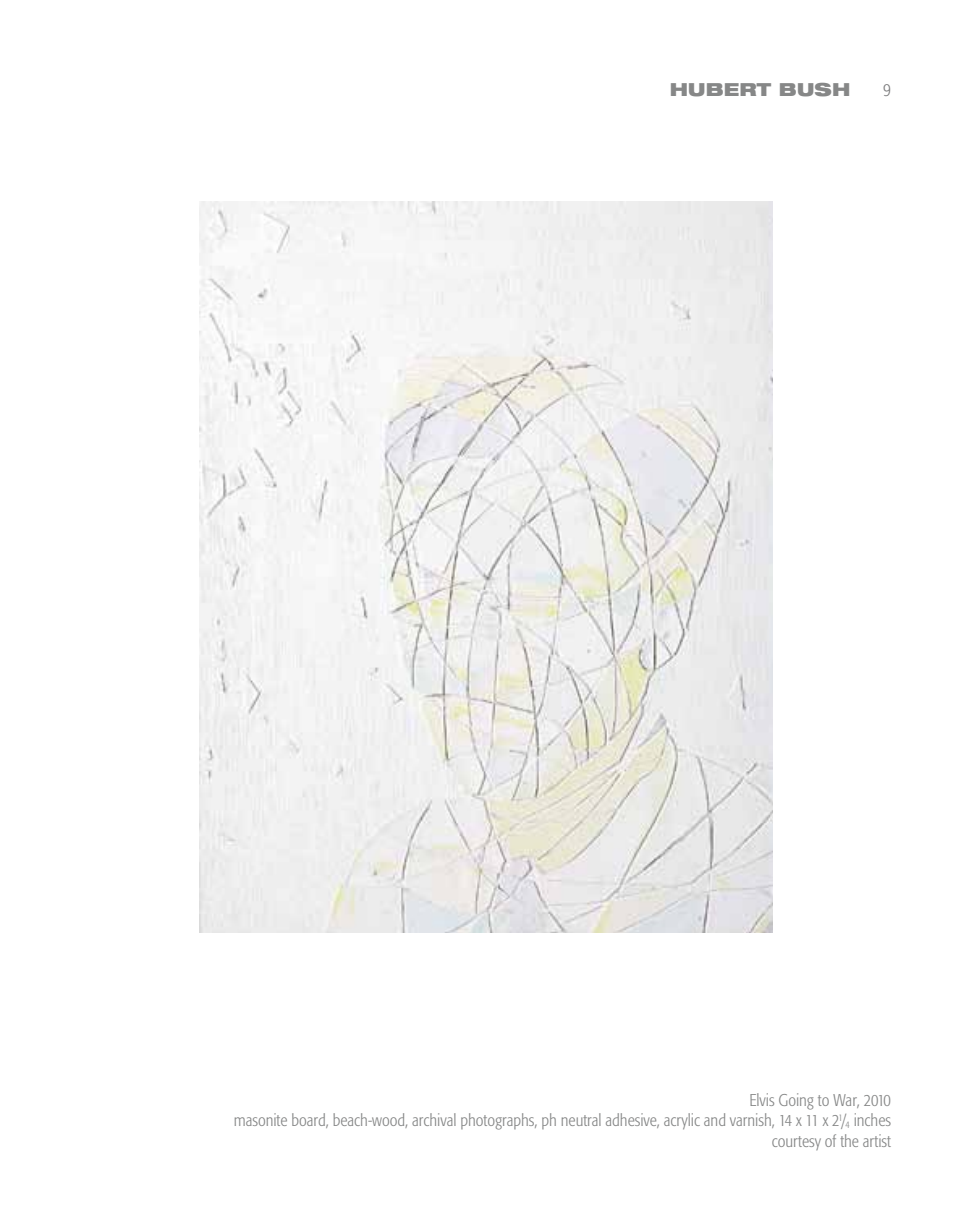
<style>
.page{position:relative;width:972px;height:1215px;background:#fff}
.page>*{position:absolute;margin:0;border:0;box-sizing:border-box;transform-origin:0 0}
.t1{font:900 expanded 18px "Helvetica Neue";letter-spacing:.01em;color:#868787}
.t2{font:300 condensed 18px "Formata";color:#7c7c7d}
.t3{font:300 condensed 16.88px/20.2px "Formata";color:#868787;text-align:right}
.s1{font-size:9.9px}
</style>
<div class="page">
<img style="left:199px;top:201px;width:574px;height:732px">
<p class="t1" style="left:670px;top:78px;width:180px">HU BERT BUSH</p>
<p class="t2" style="left:883px;top:79px;width:9px">9</p>
<p class="t3" style="left:234px;top:1090px;width:659px">Elvis Going to War, 2010<br>masonite board, beach-wood, archival photographs, ph neutral adhesive, acrylic and varnish, 14 x 11 x 2<sup>1</sup>/<span class="s1">4</span> inches courtesy of the artist</p>
</div>
